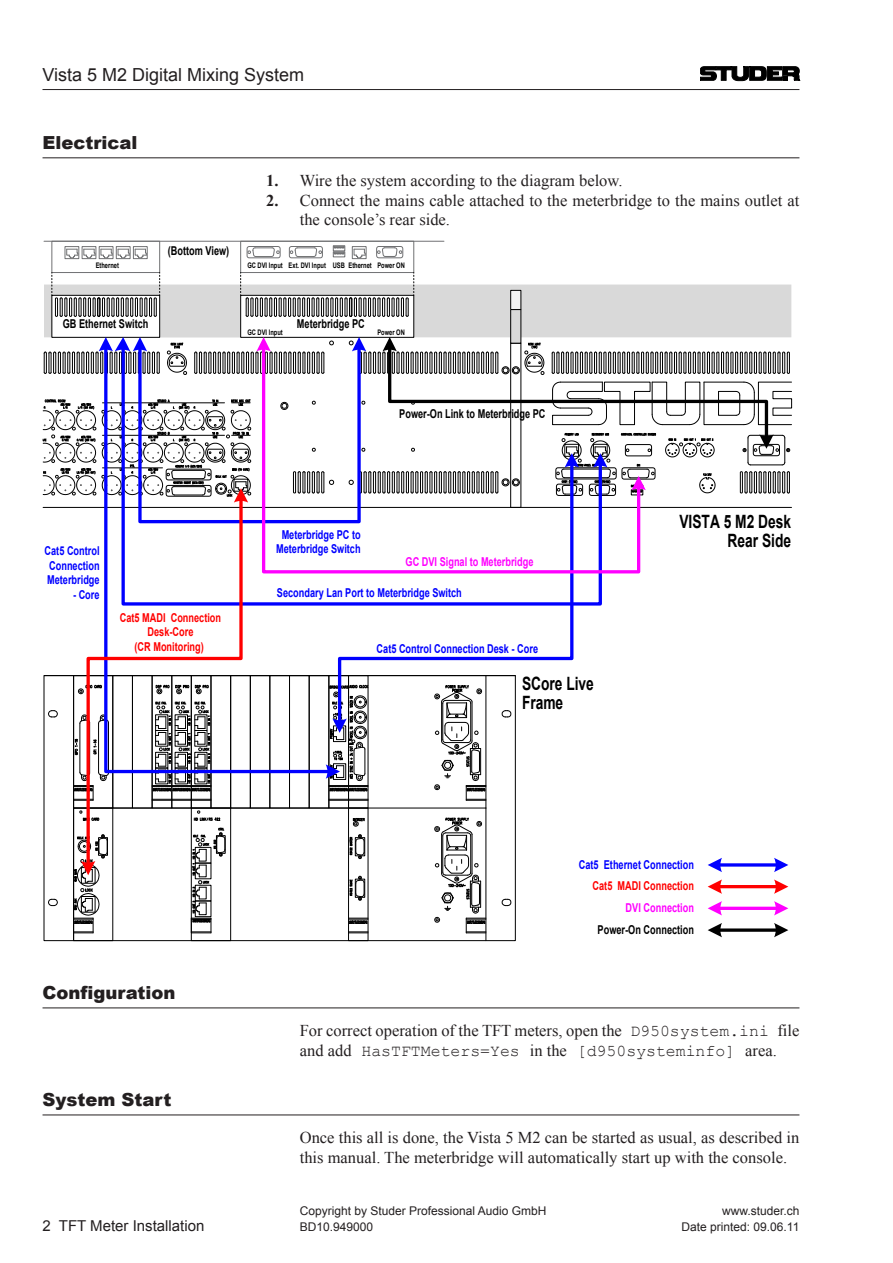
<style>
.page{position:relative;width:893px;height:1263px;background:#fff}
.page>*{position:absolute;margin:0;border:0;box-sizing:border-box;transform-origin:0 0}
.t1{font:700 18.3px/18.3px "Arial";color:#000;scale:.75 1}
.Titel_X_X_X{font:900 18px "Arial";color:#231f20}
.t2{font:18px "Arial";color:#231f20}
.E-Standard{font:16.5px/19.8px "Times New Roman";color:#231f20}
.t3{font:15px "Arial";color:#231f20}
.t4{font:700 12.15px/14.7px "Arial";color:#00f;text-align:justify;scale:.75 1}
.t5{font:700 12.15px "Arial";color:#000;scale:.75 1}
.t6{font:700 12.15px/14.7px "Arial";color:#f00;text-align:center;scale:.75 1}
.t7{font:700 12.15px "Arial";color:#f0f;scale:.75 1}
.E-Standard-2{font:12px "Arial";color:#231f20}
.t8{font:700 7.65px "Arial";color:#000;scale:.75 1}
.s1{font-weight:700}
.s2{color:#f00}
.s3{color:#f0f}
.s4{color:#000}
.s5{font-family:"Courier New"}
</style>
<div class="page">
<svg style="left:700px;top:66px;width:100px;height:15px"></svg>
<hr style="left:42px;top:89px;width:757px;height:1px;background:#231f20">
<hr style="left:43px;top:157px;width:756px;height:1px;background:#231f20">
<hr style="left:43px;top:1007px;width:756px;height:1px;background:#231f20">
<hr style="left:43px;top:1114px;width:756px;height:1px;background:#231f20">
<div style="left:240px;top:241px;width:174px;height:32px;border:1px solid #707173"></div>
<svg style="left:376px;top:246px;width:27px;height:12px"></svg>
<div style="left:52px;top:241px;width:108px;height:32px;border:1px solid #707173"></div>
<div style="left:65px;top:246px;width:14px;height:13px;border:1px solid #707173"></div>
<div style="left:82px;top:246px;width:14px;height:13px;border:1px solid #707173"></div>
<div style="left:99px;top:246px;width:14px;height:13px;border:1px solid #707173"></div>
<div style="left:116px;top:246px;width:14px;height:13px;border:1px solid #707173"></div>
<svg style="left:66px;top:249px;width:79px;height:9px"></svg>
<div style="left:133px;top:246px;width:14px;height:13px;border:1px solid #707173"></div>
<svg style="left:354px;top:249px;width:10px;height:8px"></svg>
<div style="left:352px;top:246px;width:14px;height:13px;border:1px solid #707173"></div>
<svg style="left:247px;top:246px;width:34px;height:12px"></svg>
<svg style="left:289px;top:246px;width:34px;height:12px"></svg>
<hr style="left:44px;top:241px;width:400px;height:1px;background:#707173">
<div style="left:333px;top:245px;width:12px;height:6px;border:1px solid #707173"></div>
<div style="left:333px;top:251px;width:12px;height:6px;border:1px solid #707173"></div>
<svg style="left:334px;top:246px;width:10px;height:8px"></svg>
<svg style="left:75px;top:739px;width:3px;height:16px"></svg>
<div style="left:309px;top:675px;width:20px;height:133px;border:1px solid #000"></div>
<hr style="left:74px;top:808px;width:412px;height:1px;background:#000">
<svg style="left:502px;top:899px;width:9px;height:7px"></svg>
<hr style="left:486px;top:808px;width:1px;height:133px;background:#000">
<svg style="left:48px;top:899px;width:10px;height:7px"></svg>
<svg style="left:48px;top:710px;width:10px;height:8px"></svg>
<hr style="left:73px;top:676px;width:1px;height:132px;background:#000">
<hr style="left:486px;top:676px;width:1px;height:132px;background:#000">
<svg style="left:79px;top:714px;width:6px;height:10px"></svg>
<hr style="left:80px;top:723px;width:1px;height:49px;background:#000">
<svg style="left:74px;top:772px;width:11px;height:29px"></svg>
<svg style="left:78px;top:688px;width:6px;height:6px"></svg>
<svg style="left:434px;top:725px;width:52px;height:76px"></svg>
<div style="left:348px;top:675px;width:20px;height:133px;border:1px solid #000"></div>
<svg style="left:434px;top:816px;width:52px;height:117px"></svg>
<svg style="left:331px;top:799px;width:37px;height:2px"></svg>
<div style="left:329px;top:675px;width:20px;height:133px;border:1px solid #000"></div>
<div style="left:191px;top:808px;width:40px;height:133px;border:1px solid #000"></div>
<div style="left:73px;top:808px;width:40px;height:133px;border:1px solid #000"></div>
<div style="left:289px;top:675px;width:20px;height:133px;border:1px solid #000"></div>
<div style="left:250px;top:675px;width:20px;height:133px;border:1px solid #000"></div>
<svg style="left:191px;top:868px;width:21px;height:65px"></svg>
<svg style="left:350px;top:876px;width:15px;height:25px"></svg>
<svg style="left:350px;top:834px;width:15px;height:25px"></svg>
<svg style="left:353px;top:818px;width:12px;height:9px"></svg>
<svg style="left:350px;top:918px;width:16px;height:6px"></svg>
<svg style="left:350px;top:931px;width:16px;height:2px"></svg>
<div style="left:348px;top:808px;width:20px;height:133px;border:1px solid #000"></div>
<svg style="left:79px;top:810px;width:6px;height:11px"></svg>
<svg style="left:73px;top:834px;width:27px;height:99px"></svg>
<svg style="left:336px;top:607px;width:238px;height:118px"></svg>
<svg style="left:244px;top:675px;width:91px;height:100px"></svg>
<svg style="left:326px;top:684px;width:42px;height:108px"></svg>
<svg style="left:244px;top:575px;width:358px;height:32px"></svg>
<svg style="left:43px;top:273px;width:749px;height:251px"></svg>
<svg style="left:85px;top:494px;width:159px;height:374px"></svg>
<svg style="left:260px;top:345px;width:382px;height:230px"></svg>
<svg style="left:708px;top:858px;width:14px;height:14px"></svg>
<svg style="left:774px;top:858px;width:14px;height:14px"></svg>
<hr style="left:718px;top:885px;width:59px;height:3px;background:#f00">
<svg style="left:708px;top:879px;width:14px;height:15px"></svg>
<svg style="left:774px;top:879px;width:14px;height:15px"></svg>
<hr style="left:718px;top:907px;width:59px;height:3px;background:#f0f">
<svg style="left:708px;top:901px;width:14px;height:14px"></svg>
<svg style="left:774px;top:901px;width:14px;height:14px"></svg>
<svg style="left:722px;top:928px;width:52px;height:4px"></svg>
<svg style="left:708px;top:923px;width:14px;height:14px"></svg>
<svg style="left:774px;top:923px;width:14px;height:14px"></svg>
<svg style="left:718px;top:863px;width:59px;height:4px"></svg>
<p class="t2" style="left:42px;top:63px;width:263px">Vista 5 M2 Digital Mixing System</p>
<p class="Titel_X_X_X" style="left:43px;top:129px;width:96px">Electrical</p>
<p class="t5" style="left:168px;top:243px;width:84px">(Bottom View)</p>
<p class="E-Standard" style="left:266px;top:170px;width:358px"><span class="s1">1.</span> Wire the system according to the diagram below.</p>
<p class="E-Standard" style="left:300px;top:190px;width:501px;text-indent:-34px"><span class="s1">2.</span> Connect the mains cable attached to the meterbridge to the mains outlet at the console’s rear side.</p>
<p class="t8" style="left:96px;top:260px;width:33px">Ethernet</p>
<p class="t8" style="left:333px;top:260px;width:54px">USB Ethernet</p>
<p class="t8" style="left:247px;top:260px;width:106px">GC DVI Input Ext. DVI Input</p>
<p class="t8" style="left:377px;top:260px;width:38px">Power ON</p>
<p class="t5" style="left:63px;top:316px;width:116px">GB Ethernet Switch</p>
<p class="t5" style="left:297px;top:316px;width:92px">Meterbridge PC</p>
<p class="t8" style="left:247px;top:327px;width:49px">GC DVI Input</p>
<p class="t8" style="left:377px;top:327px;width:38px">Power ON</p>
<p class="t5" style="left:399px;top:406px;width:196px">Power-On Link to Meterbridge PC</p>
<p class="t4" style="left:45px;top:544px;width:75px">Cat5 Control Connection Meterbridge</p>
<p class="t4" style="left:73px;top:588px;width:37px">- Core</p>
<p class="t6" style="left:120px;top:610px;width:137px">Cat5 MADI Connection<br>Desk-Core<br>(CR Monitoring)</p>
<p class="t4" style="left:276px;top:527px;width:114px;text-align:center">Meterbridge PC to<br>Meterbridge Switch</p>
<p class="t7" style="left:406px;top:553px;width:172px">GC DVI Signal to Meterbridge</p>
<p class="t4" style="left:277px;top:586px;width:248px">Secondary Lan Port to Meterbridge Switch</p>
<p class="t4" style="left:377px;top:641px;width:217px">Cat5 Control Connection Desk - Core</p>
<p class="t1" style="left:522px;top:675px;width:97px">SCore Live<br>Frame</p>
<p class="t1" style="left:679px;top:513px;width:150px;text-align:right">VISTA 5 M2 Desk<br>Rear Side</p>
<p class="Titel_X_X_X" style="left:43px;top:979px;width:135px">Configuration</p>
<p class="Titel_X_X_X" style="left:43px;top:1086px;width:130px">System Start</p>
<p class="t4" style="left:579px;top:854px;width:155px;line-height:21.8px;text-align:right">Cat5 Ethernet Connection<br><span class="s2">Cat5 MADI Connection<br></span><span class="s3">DVI Connection<br></span><span class="s4">Power-On Connection</span></p>
<p class="E-Standard" style="left:300px;top:1020px;width:501px">For correct operation of the TFT meters, open the <span class="s5">D950system.ini</span> file and add <span class="s5">HasTFTMeters=Yes</span> in the <span class="s5">[d950systeminfo]</span> area.</p>
<p class="E-Standard" style="left:300px;top:1127px;width:501px">Once this all is done, the Vista 5 M2 can be started as usual, as described in this manual. The meterbridge will automatically start up with the console.</p>
<p class="E-Standard-2" style="left:300px;top:1203px;width:248px">Copyright by Studer Professional Audio GmbH</p>
<p class="E-Standard-2" style="left:722px;top:1203px;width:79px">www.studer.ch</p>
<p class="t3" style="left:42px;top:1216px;width:163px">2 TFT Meter Installation</p>
<p class="E-Standard-2" style="left:300px;top:1219px;width:75px">BD10.949000</p>
<p class="E-Standard-2" style="left:682px;top:1219px;width:119px">Date printed: 09.06.11</p>
</div>
